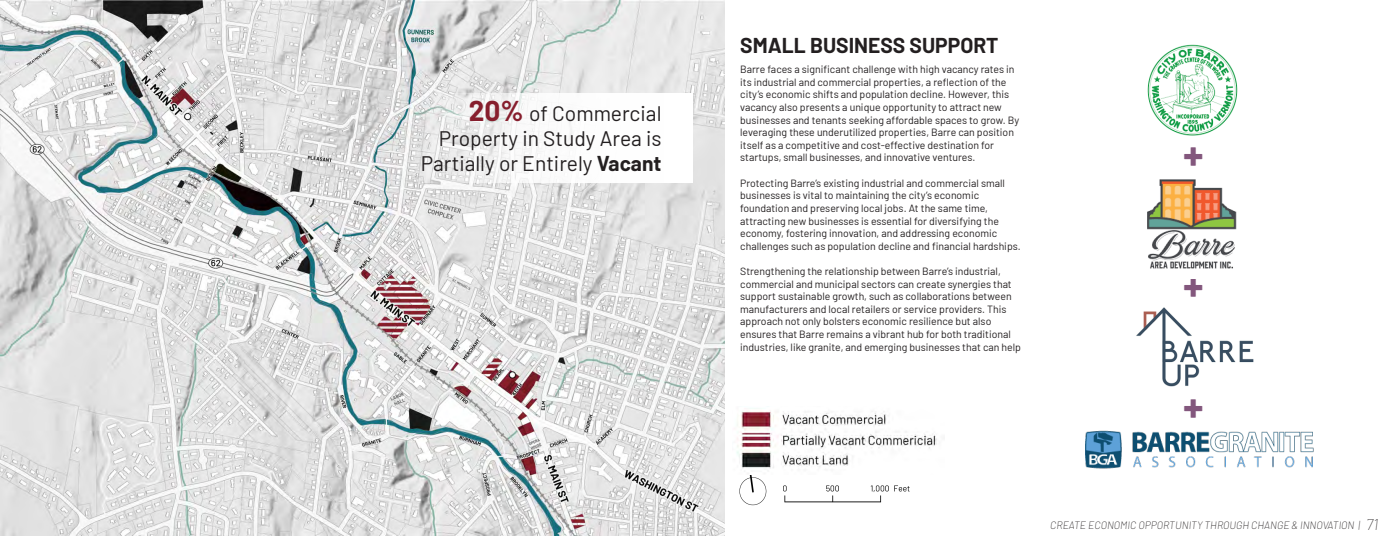
<style>
.page{position:relative;width:1386px;height:536px;background:#fff}
.page>*{position:absolute;margin:0;border:0;box-sizing:border-box;transform-origin:0 0}
.t1{font:700 42px "Barlow";color:#83577d}
.t2{font:21px/25.2px "Barlow";color:#231f20;text-align:right}
.t3{font:700 21px "Barlow";color:#231f20}
.t4{font:italic 100 15.75px "Barlow";color:#231f20}
.t5{font:10.5px/12.6px "Barlow";color:#231f20}
.t6{font:italic 200 10.5px "Barlow";color:#231f20}
.s1{font-weight:700;font-size:28px;color:#861e2d}
.s2{font-weight:700}
</style>
<div class="page">
<img style="left:739px;top:475px;width:171px;height:31px">
<img style="left:0;top:0;width:724px;height:535px">
<img style="left:736px;top:408px;width:201px;height:61px">
<img style="left:1147px;top:44px;width:91px;height:92px">
<img style="left:1136px;top:307px;width:118px;height:80px">
<svg style="left:413px;top:93px;width:280px;height:89px"></svg>
<img style="left:1148px;top:179px;width:89px;height:90px">
<img style="left:1085px;top:430px;width:229px;height:39px">
<p class="t2" style="left:421px;top:99px;width:242px"><span class="s1">20%</span> of Commercial<br>Property in Study Area is<br>Partially or Entirely <span class="s2">Vacant</span></p>
<p class="t3" style="left:740px;top:29px;width:260px">SMALL BUSINESS SUPPORT</p>
<p class="t5" style="left:740px;top:62px;width:280px">Barre faces a significant challenge with high vacancy rates in its industrial and commercial properties, a reflection of the city’s economic shifts and population decline. However, this vacancy also presents a unique opportunity to attract new businesses and tenants seeking affordable spaces to grow. By leveraging these underutilized properties, Barre can position itself as a competitive and cost-effective destination for startups, small businesses, and innovative ventures.</p>
<p class="t5" style="left:740px;top:176px;width:282px">Protecting Barre’s existing industrial and commercial small businesses is vital to maintaining the city’s economic foundation and preserving local jobs. At the same time, attracting new businesses is essential for diversifying the economy, fostering innovation, and addressing economic challenges such as population decline and financial hardships.</p>
<p class="t5" style="left:740px;top:264px;width:282px">Strengthening the relationship between Barre’s industrial, commercial and municipal sectors can create synergies that support sustainable growth, such as collaborations between manufacturers and local retailers or service providers. This approach not only bolsters economic resilience but also ensures that Barre remains a vibrant hub for both traditional industries, like granite, and emerging businesses that can help</p>
<p class="t1" style="left:1183px;top:122px;width:22px">+</p>
<p class="t1" style="left:1183px;top:253px;width:22px">+</p>
<p class="t1" style="left:1183px;top:375px;width:22px">+</p>
<h3 class="t4" style="left:1366px;top:512px;width:14px">71</h3>
<p class="t6" style="left:1050px;top:517px;width:311px">CREATE ECONOMIC OPPORTUNITY THROUGH CHANGE &amp; INNOVATION |</p>
</div>
